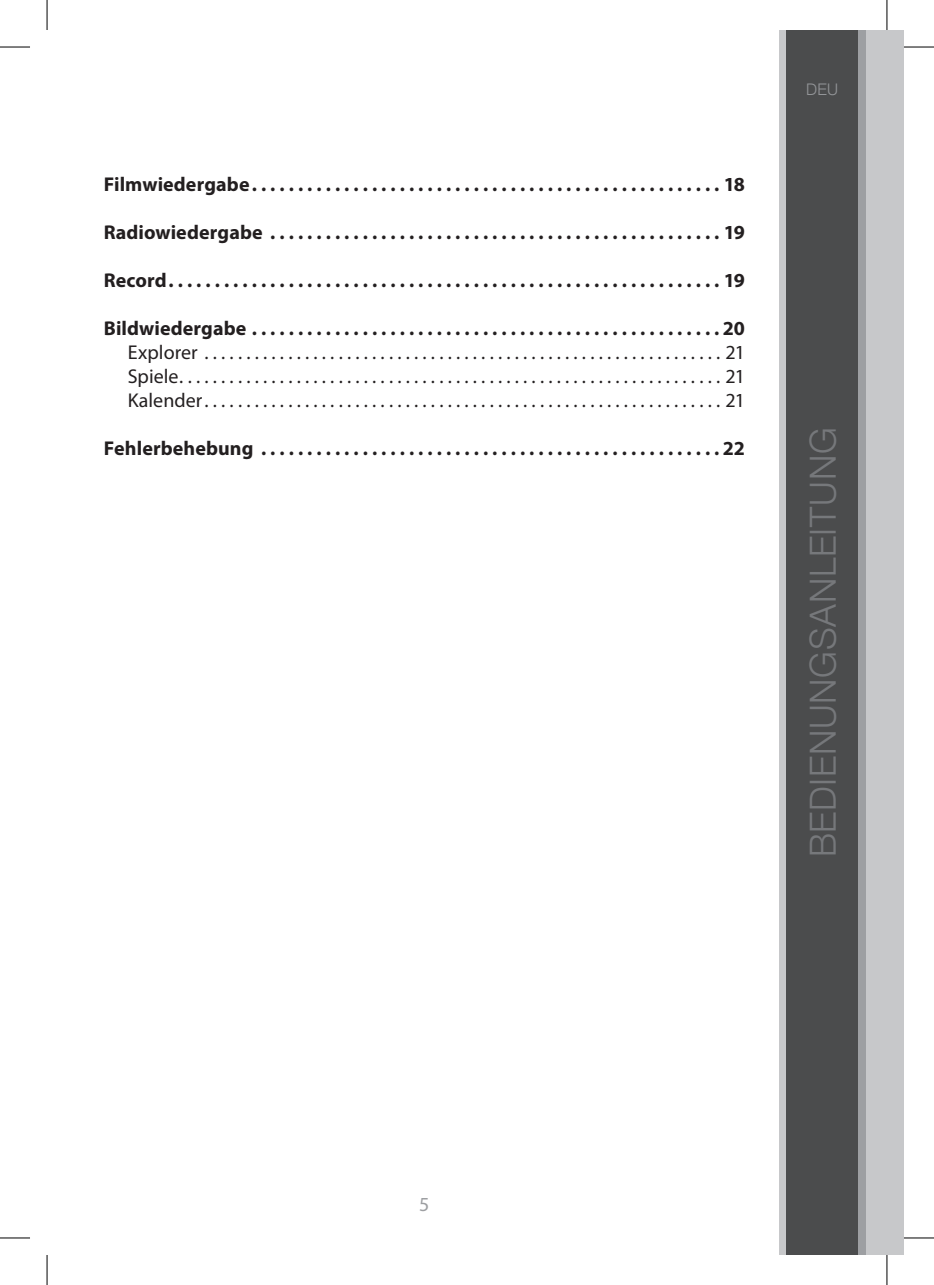
<style>
.page{position:relative;width:934px;height:1285px;background:#fff}
.page>*{position:absolute;margin:0;border:0;box-sizing:border-box;transform-origin:0 0}
.t1{font:300 36px "Helvetica Neue";letter-spacing:.02em;color:#76787b}
.t2{font:700 20px "Myriad Pro";letter-spacing:.005em;color:#231f20}
.t3{font:20px/24px "Myriad Pro";color:#231f20;text-align:justify}
.t4{font:20px "Myriad Pro";color:#9d9fa2}
.t5{font:300 16px "Helvetica Neue";color:#939598}
</style>
<div class="page">
<div style="left:857px;top:30px;width:46px;height:1225px;background:#c7c8ca"></div>
<div style="left:857px;top:30px;width:7px;height:1225px;background:#9d9fa2"></div>
<div style="left:778px;top:30px;width:8px;height:1225px;background:#c7c8ca"></div>
<div style="left:786px;top:30px;width:71px;height:1225px;background:#4b4c4d"></div>
<hr style="left:0;top:47px;width:30px;height:1px;background:#000">
<hr style="left:903px;top:47px;width:30px;height:1px;background:#000">
<hr style="left:0;top:1237px;width:30px;height:1px;background:#000">
<hr style="left:903px;top:1237px;width:30px;height:1px;background:#000">
<hr style="left:47px;top:0;width:1px;height:30px;background:#000">
<hr style="left:47px;top:1255px;width:1px;height:30px;background:#000">
<hr style="left:886px;top:0;width:1px;height:30px;background:#000">
<hr style="left:886px;top:1255px;width:1px;height:30px;background:#000">
<p class="t2" style="left:104px;top:171px;width:642px">Filmwiedergabe ...................................................18</p>
<p class="t2" style="left:104px;top:219px;width:642px">Radiowiedergabe .................................................19</p>
<p class="t2" style="left:104px;top:267px;width:642px">Record ............................................................19</p>
<p class="t2" style="left:104px;top:315px;width:642px">Bildwiedergabe .................................................. 20</p>
<p class="t3" style="left:128px;top:340px;width:618px">Explorer ..............................................................21<br>Spiele .................................................................21<br>Kalender ..............................................................21</p>
<p class="t2" style="left:104px;top:435px;width:642px">Fehlerbehebung ................................................. 22</p>
<p class="t5" style="left:805px;top:80px;width:11px">DEU</p>
<h1 class="t1" style="left:800px;top:857px;width:431px;rotate:-90deg">BedienungsaNleitung</h1>
<p class="t4" style="left:419px;top:1192px;width:12px">5</p>
</div>
